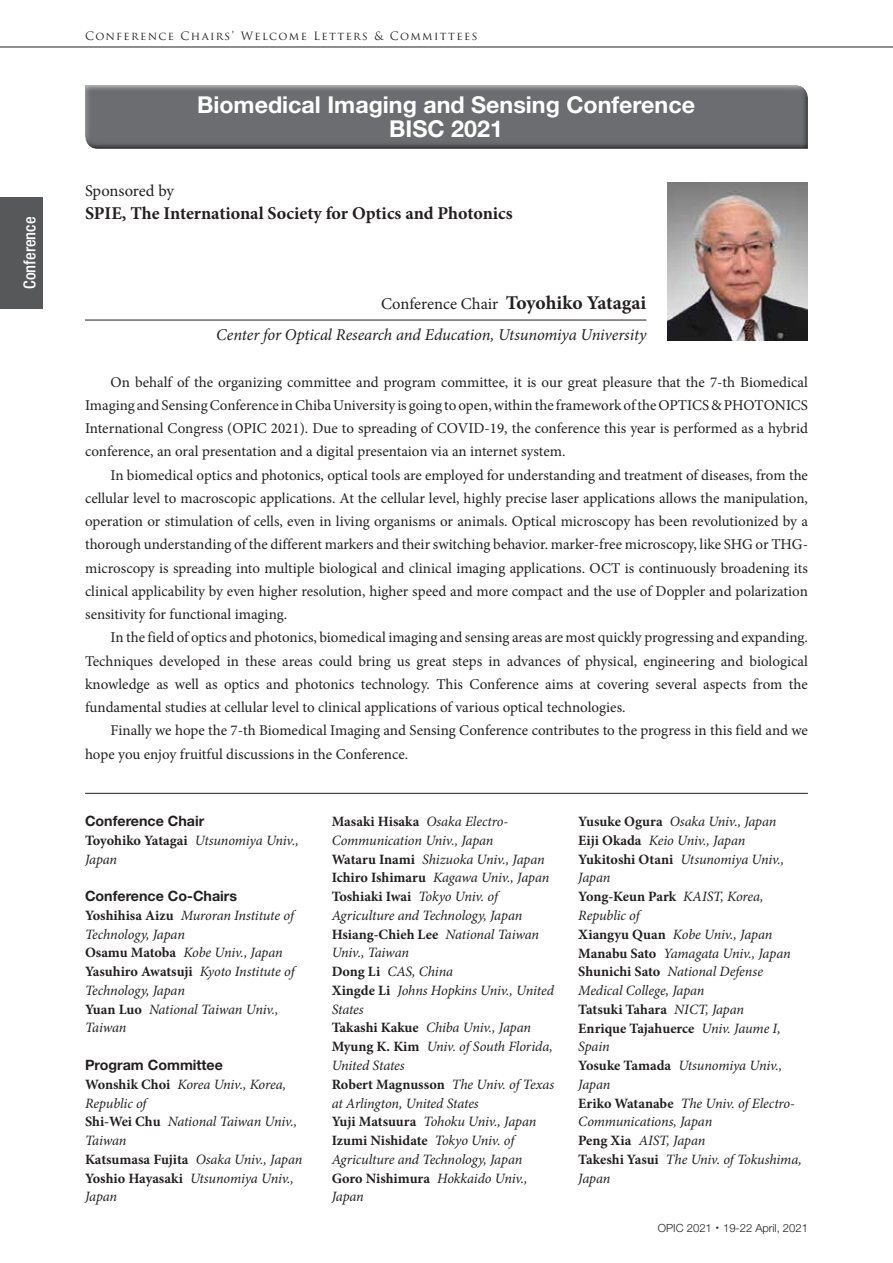
<style>
.page{position:relative;width:893px;height:1263px;background:#fff}
.page>*{position:absolute;margin:0;border:0;box-sizing:border-box;transform-origin:0 0}
.t1{font:700 23.25px/24px "Helvetica Neue LT Std";color:#fff;text-align:center}
.t2{font:700 18px "Minion Pro";color:#231f20}
.t3{font:italic 16.5px/31px "Minion Pro";letter-spacing:-.01em;color:#231f20;text-align:right}
.t4{font:16.5px "Minion Pro";letter-spacing:-.01em;color:#231f20}
.t5{font:500 condensed 16.5px "Helvetica Neue LT Std";color:#fff}
.t6{font:15px/23.2px "Minion Pro";color:#231f20;text-align:justify}
.t7{font:italic 14.25px/18.8px "Minion Pro";letter-spacing:-.01em;color:#231f20}
.t8{font:700 14.25px "Helvetica Neue LT Std";color:#231f20}
.t9{font:11.25px "Trajan Pro";letter-spacing:.125em;color:#231f20}
.t10{font:300 11.25px "Helvetica Neue LT Std";color:#231f20}
.s1{font-style:normal}
.s2{font-weight:700;font-style:normal;font-size:19.5px}
.s3{font-weight:700;font-style:normal}
.s4{font-family:"Koz Min Pro";font-weight:200}
</style>
<div class="page">
<div style="left:85px;top:85px;width:724px;height:64px;background:#231f20;opacity:.75"></div>
<img style="left:668px;top:183px;width:140px;height:157px">
<hr style="left:85px;top:320px;width:561px;height:1px;background:#231f20">
<hr style="left:85px;top:793px;width:723px;height:1px;background:#231f20">
<div style="left:0;top:197px;width:43px;height:112px;background:#57585a"></div>
<hr style="left:0;top:47px;width:893px;height:1px;background:#231f20">
<p class="t5" style="left:20px;top:289px;width:74px;rotate:-90deg">Conference</p>
<p class="t9" style="left:85px;top:29px;width:394px">Conference Chairs’ Welcome Letters &amp; Committees</p>
<h1 class="t1" style="left:197px;top:92px;width:499px">Biomedical Imaging and Sensing Conference<br>BISC 2021</h1>
<p class="t4" style="left:85px;top:180px;width:91px">Sponsored by</p>
<p class="t2" style="left:85px;top:201px;width:429px">SPIE, The International Society for Optics and Photonics</p>
<p class="t3" style="left:216px;top:288px;width:432px"><span class="s1">Conference Chair</span> <span class="s2">Toyohiko Yatagai<br></span>Center for Optical Research and Education, Utsunomiya University</p>
<p class="t6" style="left:85px;top:370px;width:724px;text-indent:26px">On behalf of the organizing committee and program committee, it is our great pleasure that the 7-th Biomedical Imaging and Sensing Conference in Chiba University is going to open, within the framework of the OPTICS &amp; PHOTONICS International Congress (OPIC 2021). Due to spreading of COVID-19, the conference this year is performed as a hybrid conference, an oral presentation and a digital presentaion via an internet system.</p>
<p class="t6" style="left:85px;top:463px;width:724px;text-indent:26px">In biomedical optics and photonics, optical tools are employed for understanding and treatment of diseases, from the cellular level to macroscopic applications. At the cellular level, highly precise laser applications allows the manipulation, operation or stimulation of cells, even in living organisms or animals. Optical microscopy has been revolutionized by a thorough understanding of the different markers and their switching behavior. marker-free microscopy, like SHG or THG&shy;microscopy is spreading into multiple biological and clinical imaging applications. OCT is continuously broadening its clinical applicability by even higher resolution, higher speed and more compact and the use of Doppler and polarization sensitivity for functional imaging.</p>
<p class="t6" style="left:85px;top:626px;width:724px;text-indent:26px">In the field of optics and photonics, biomedical imaging and sensing areas are most quickly progressing and expanding.<br>Techniques developed in these areas could bring us great steps in advances of physical, engineering and biological knowledge as well as optics and photonics technology. This Conference aims at covering several aspects from the fundamental studies at cellular level to clinical applications of various optical technologies.</p>
<p class="t6" style="left:85px;top:719px;width:724px;text-indent:26px">Finally we hope the 7-th Biomedical Imaging and Sensing Conference contributes to the progress in this field and we hope you enjoy fruitful discussions in the Conference.</p>
<p class="t8" style="left:85px;top:812px;width:121px">Conference Chair</p>
<p class="t7" style="left:85px;top:831px;width:215px"><span class="s3">Toyohiko Yatagai</span> Utsunomiya Univ.,<br>Japan</p>
<p class="t8" style="left:85px;top:887px;width:154px">Conference Co-Chairs</p>
<p class="t7" style="left:85px;top:906px;width:211px"><span class="s3">Yoshihisa Aizu</span> Muroran Institute of<br>Technology, Japan<br><span class="s3">Osamu Matoba</span> Kobe Univ., Japan<br><span class="s3">Yasuhiro Awatsuji</span> Kyoto Institute of<br>Technology, Japan<br><span class="s3">Yuan Luo</span> National Taiwan Univ.,<br>Taiwan</p>
<p class="t8" style="left:85px;top:1056px;width:139px">Program Committee</p>
<p class="t7" style="left:85px;top:1075px;width:219px"><span class="s3">Wonshik Choi</span> Korea Univ., Korea,<br>Republic of<br><span class="s3">Shi-Wei Chu</span> National Taiwan Univ.,<br>Taiwan<br><span class="s3">Katsumasa Fujita</span> Osaka Univ., Japan<br><span class="s3">Yoshio Hayasaki</span> Utsunomiya Univ.,<br>Japan</p>
<p class="t7" style="left:332px;top:812px;width:224px"><span class="s3">Masaki Hisaka</span> Osaka Electro-<br>Communication Univ., Japan<br><span class="s3">Wataru Inami</span> Shizuoka Univ., Japan<br><span class="s3">Ichiro Ishimaru</span> Kagawa Univ., Japan<br><span class="s3">Toshiaki Iwai</span> Tokyo Univ. of<br>Agriculture and Technology, Japan<br><span class="s3">Hsiang-Chieh Lee</span> National Taiwan<br>Univ., Taiwan<br><span class="s3">Dong Li</span> CAS, China<br><span class="s3">Xingde Li</span> Johns Hopkins Univ., United<br>States<br><span class="s3">Takashi Kakue</span> Chiba Univ., Japan<br><span class="s3">Myung K. Kim</span> Univ. of South Florida,<br>United States<br><span class="s3">Robert Magnusson</span> The Univ. of Texas at Arlington, United States<br><span class="s3">Yuji Matsuura</span> Tohoku Univ., Japan<br><span class="s3">Izumi Nishidate</span> Tokyo Univ. of<br>Agriculture and Technology, Japan<br><span class="s3">Goro Nishimura</span> Hokkaido Univ.,<br>Japan</p>
<p class="t7" style="left:578px;top:812px;width:225px"><span class="s3">Yusuke Ogura</span> Osaka Univ., Japan<br><span class="s3">Eiji Okada</span> Keio Univ., Japan<br><span class="s3">Yukitoshi Otani</span> Utsunomiya Univ.,<br>Japan<br><span class="s3">Yong-Keun Park</span> KAIST, Korea,<br>Republic of<br><span class="s3">Xiangyu Quan</span> Kobe Univ., Japan<br><span class="s3">Manabu Sato</span> Yamagata Univ., Japan<br><span class="s3">Shunichi Sato</span> National Defense<br>Medical College, Japan<br><span class="s3">Tatsuki Tahara</span> NICT, Japan<br><span class="s3">Enrique Tajahuerce</span> Univ. Jaume I,<br>Spain<br><span class="s3">Yosuke Tamada</span> Utsunomiya Univ.,<br>Japan<br><span class="s3">Eriko Watanabe</span> The Univ. of Electro-<br>Communications, Japan<br><span class="s3">Peng Xia</span> AIST, Japan<br><span class="s3">Takeshi Yasui</span> The Univ. of Tokushima,<br>Japan</p>
<p class="t10" style="left:658px;top:1221px;width:152px">OPIC 2021<span class="s4">・</span>19-22 April, 2021</p>
</div>
